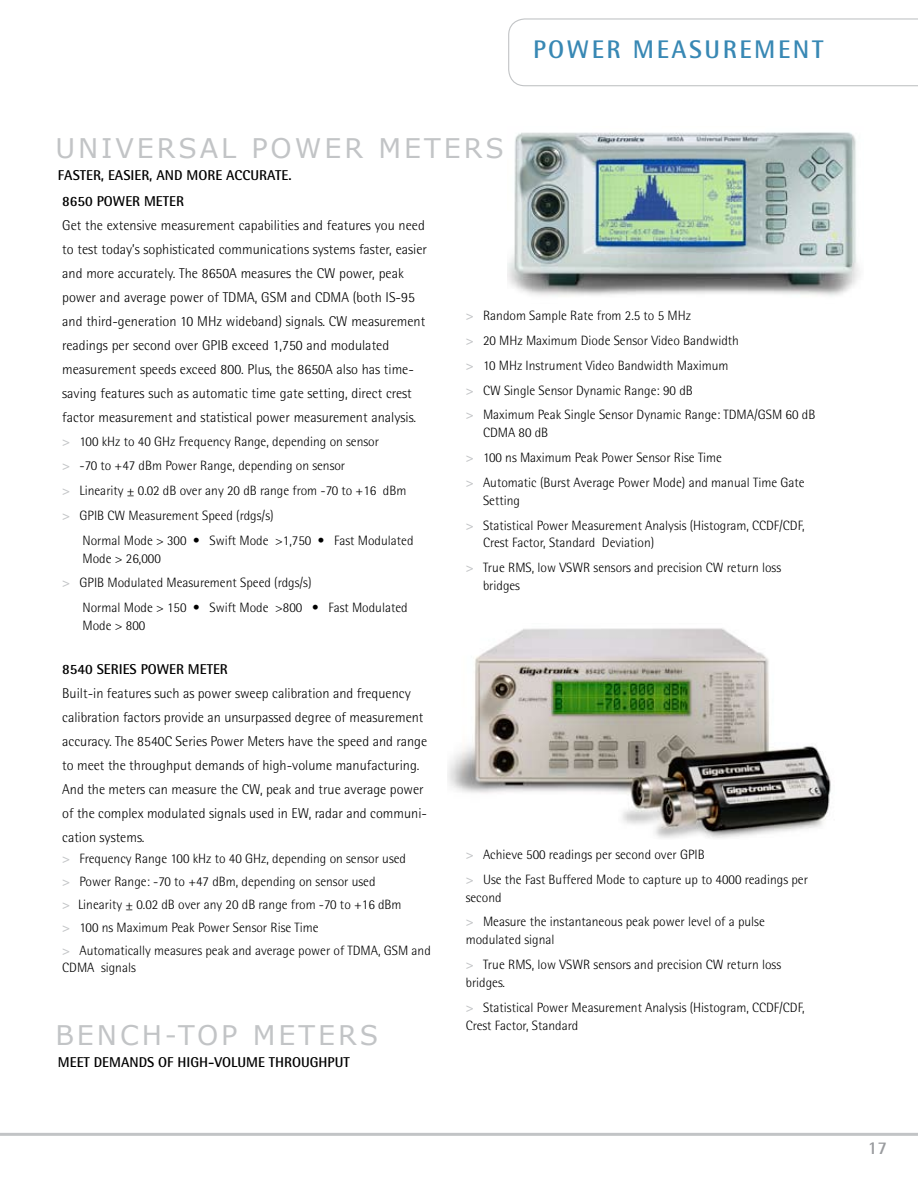
<style>
.page{position:relative;width:918px;height:1188px;background:#fff}
.page>*{position:absolute;margin:0;border:0;box-sizing:border-box;transform-origin:0 0}
.t1{font:27px "Verdana";letter-spacing:.11em;color:#c2c4c6}
.t2{font:700 25.5px "Rotis Semi Sans";letter-spacing:.1em;color:#3888b4}
.t3{font:700 18px "Rotis Semi Sans";color:#999b9e}
.t4{font:300 14.25px/24px "Rotis Semi Sans";color:#000}
.t5{font:700 14.25px/26.1px "Rotis Semi Sans";color:#000}
.t6{font:300 13.5px/24.8px "Rotis Semi Sans";color:#000}
.s1{font-weight:700;color:#c2c4c6}
</style>
<div class="page">
<hr style="left:0;top:1133px;width:918px;height:3px;background:#c2c4c6">
<img style="left:508px;top:132px;width:352px;height:164px">
<img style="left:447px;top:628px;width:384px;height:210px">
<svg style="left:508px;top:18px;width:410px;height:68px"></svg>
<h2 class="t2" style="left:533px;top:33px;width:292px">POWER MEASUREMENT</h2>
<h1 class="t1" style="left:56px;top:131px;width:450px">UNIVERSAL POWER METERS</h1>
<p class="t5" style="left:62px;top:162px;width:231px;text-indent:-4px">FASTER, EASIER, AND MORE ACCURATE.<br>8650 POWER METER</p>
<p class="t4" style="left:62px;top:214px;width:366px">Get the extensive measurement capabilities and features you need to test today’s sophisticated communications systems faster, easier and more accurately. The 8650A measures the CW power, peak power and average power of TDMA, GSM and CDMA (both IS-95 and third-generation 10 MHz wideband) signals. CW measurement readings per second over GPIB exceed 1,750 and modulated measurement speeds exceed 800. Plus, the 8650A also has time&shy;saving features such as automatic time gate setting, direct crest factor measurement and statistical power measurement analysis.</p>
<p class="t6" style="left:62px;top:429px;width:346px"><span class="s1">&gt;</span> 100 kHz to 40 GHz Frequency Range, depending on sensor<br><span class="s1">&gt;</span> -70 to +47 dBm Power Range, depending on sensor<br><span class="s1">&gt;</span> Linearity ± 0.02 dB over any 20 dB range from -70 to +16 dBm <span class="s1">&gt;</span> GPIB CW Measurement Speed (rdgs/s)</p>
<p class="t6" style="left:82px;top:531px;width:333px;line-height:18px">Normal Mode &gt; 300 • Swift Mode &gt;1,750 • Fast Modulated<br>Mode &gt; 26,000</p>
<p class="t6" style="left:82px;top:570px;width:327px;text-indent:-20px"><span class="s1">&gt;</span> GPIB Modulated Measurement Speed (rdgs/s)<br>Normal Mode &gt; 150 • Swift Mode &gt;800 • Fast Modulated</p>
<p class="t6" style="left:82px;top:613px;width:64px">Mode &gt; 800</p>
<p class="t6" style="left:466px;top:303px;width:351px"><span class="s1">&gt;</span> Random Sample Rate from 2.5 to 5 MHz<br><span class="s1">&gt;</span> 20 MHz Maximum Diode Sensor Video Bandwidth<br><span class="s1">&gt;</span> 10 MHz Instrument Video Bandwidth Maximum<br><span class="s1">&gt;</span> CW Single Sensor Dynamic Range: 90 dB<br><span class="s1">&gt;</span> Maximum Peak Single Sensor Dynamic Range: TDMA/GSM 60 dB</p>
<p class="t6" style="left:466px;top:420px;width:340px;text-indent:17px">CDMA 80 dB<br><span class="s1">&gt;</span> 100 ns Maximum Peak Power Sensor Rise Time<br><span class="s1">&gt;</span> Automatic (Burst Average Power Mode) and manual Time Gate</p>
<p class="t6" style="left:466px;top:488px;width:340px;text-indent:17px">Setting<br><span class="s1">&gt;</span> Statistical Power Measurement Analysis (Histogram, CCDF/CDF,</p>
<p class="t6" style="left:466px;top:531px;width:317px;text-indent:17px">Crest Factor, Standard Deviation)<br><span class="s1">&gt;</span> True RMS, low VSWR sensors and precision CW return loss</p>
<p class="t6" style="left:483px;top:573px;width:39px">bridges</p>
<p class="t5" style="left:62px;top:656px;width:167px">8540 SERIES POWER METER</p>
<p class="t4" style="left:62px;top:681px;width:366px">Built-in features such as power sweep calibration and frequency calibration factors provide an unsurpassed degree of measurement accuracy. The 8540C Series Power Meters have the speed and range to meet the throughput demands of high-volume manufacturing.<br>And the meters can measure the CW, peak and true average power of the complex modulated signals used in EW, radar and communi&shy;cation systems.</p>
<p class="t6" style="left:62px;top:847px;width:370px;line-height:23px"><span class="s1">&gt;</span> Frequency Range 100 kHz to 40 GHz, depending on sensor used<br><span class="s1">&gt;</span> Power Range: -70 to +47 dBm, depending on sensor used<br><span class="s1">&gt;</span> Linearity ± 0.02 dB over any 20 dB range from -70 to +16 dBm<br><span class="s1">&gt;</span> 100 ns Maximum Peak Power Sensor Rise Time<br><span class="s1">&gt;</span> Automatically measures peak and average power of TDMA, GSM and</p>
<p class="t6" style="left:62px;top:955px;width:75px">CDMA signals</p>
<h1 class="t1" style="left:56px;top:1018px;width:324px">BENCH-TOP METERS</h1>
<p class="t5" style="left:58px;top:1049px;width:46px">MEET DEMANDS</p>
<p class="t5" style="left:158px;top:1049px;width:28px">OF HIGH</p>
<p class="t5" style="left:208px;top:1049px;width:16px">-VOLUME</p>
<p class="t5" style="left:269px;top:1049px;width:10px">THROUGHPUT</p>
<p class="t6" style="left:466px;top:842px;width:344px"><span class="s1">&gt;</span> Achieve 500 readings per second over GPIB<br><span class="s1">&gt;</span> Use the Fast Buffered Mode to capture up to 4000 readings per</p>
<p class="t6" style="left:466px;top:885px;width:301px">second<br><span class="s1">&gt;</span> Measure the instantaneous peak power level of a pulse</p>
<p class="t6" style="left:466px;top:927px;width:317px">modulated signal<br><span class="s1">&gt;</span> True RMS, low VSWR sensors and precision CW return loss</p>
<p class="t6" style="left:466px;top:970px;width:340px">bridges.<br><span class="s1">&gt;</span> Statistical Power Measurement Analysis (Histogram, CCDF/CDF,</p>
<p class="t6" style="left:466px;top:1013px;width:114px">Crest Factor, Standard</p>
<h3 class="t3" style="left:868px;top:1137px;width:21px">17</h3>
</div>
